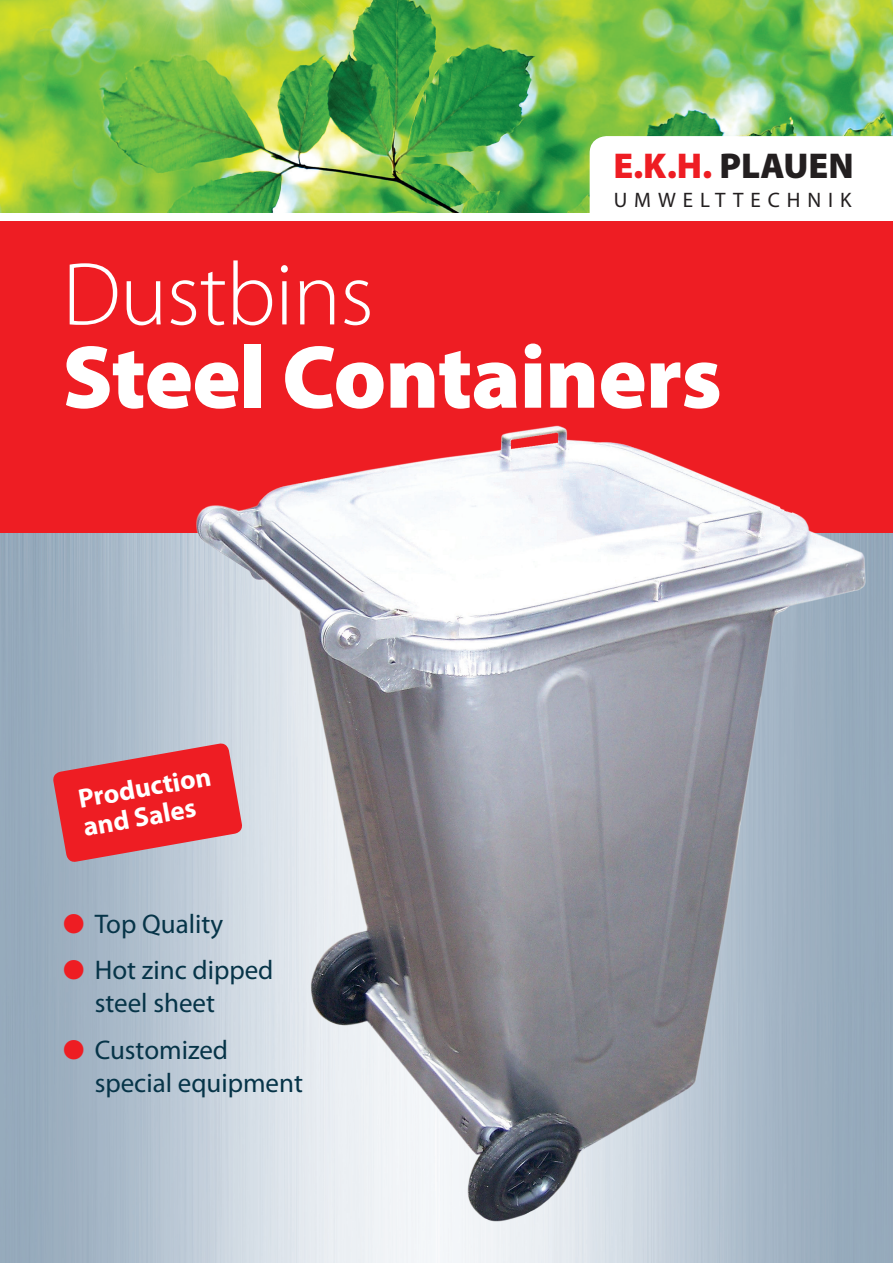
<style>
.page{position:relative;width:893px;height:1263px;background:#fff}
.page>*{position:absolute;margin:0;border:0;box-sizing:border-box;transform-origin:0 0}
.t1{font:900 90px "Myriad Pro";letter-spacing:-.01em;color:#fff}
.t2{font:300 90px "Myriad Pro";letter-spacing:-.01em;color:#fff}
.t3{font:900 36px "Myriad Pro";color:#ee1d23}
.t4{font:27px "Myriad Pro";color:#063448}
.t5{font:700 27px/28.5px "Myriad Pro";color:#fff}
.t6{font:21px "Myriad Pro";letter-spacing:.33em;color:#231f20}
.s1{color:#231f20}
.s2{color:#ee1d23}
</style>
<div class="page">
<div style="left:0;top:221px;width:893px;height:313px;background:#ee1d23"></div>
<img style="left:0;top:0;width:893px;height:213px">
<svg style="left:590px;top:136px;width:303px;height:77px"></svg>
<img style="left:187px;top:425px;width:688px;height:807px">
<svg style="left:52px;top:742px;width:191px;height:121px;background:#dc4e56"></svg>
<p class="t3" style="left:613px;top:142px;width:242px">E.K.H. <span class="s1">PLAUEN</span></p>
<p class="t6" style="left:614px;top:187px;width:239px">UMWELTTECHNIK</p>
<p class="t2" style="left:62px;top:245px;width:313px">Dustbins</p>
<p class="t1" style="left:62px;top:317px;width:661px">Steel Containers</p>
<p class="t5" style="left:76px;top:784px;width:136px;rotate:-10deg">Production and Sales</p>
<p class="t4" style="left:63px;top:907px;width:162px"><span class="s2">●</span> Top Quality</p>
<p class="t4" style="left:63px;top:953px;width:212px"><span class="s2">●</span> Hot zinc dipped</p>
<p class="t4" style="left:95px;top:986px;width:122px">steel sheet</p>
<p class="t4" style="left:63px;top:1033px;width:166px"><span class="s2">●</span> Customized</p>
<p class="t4" style="left:95px;top:1066px;width:210px">special equipment</p>
</div>
